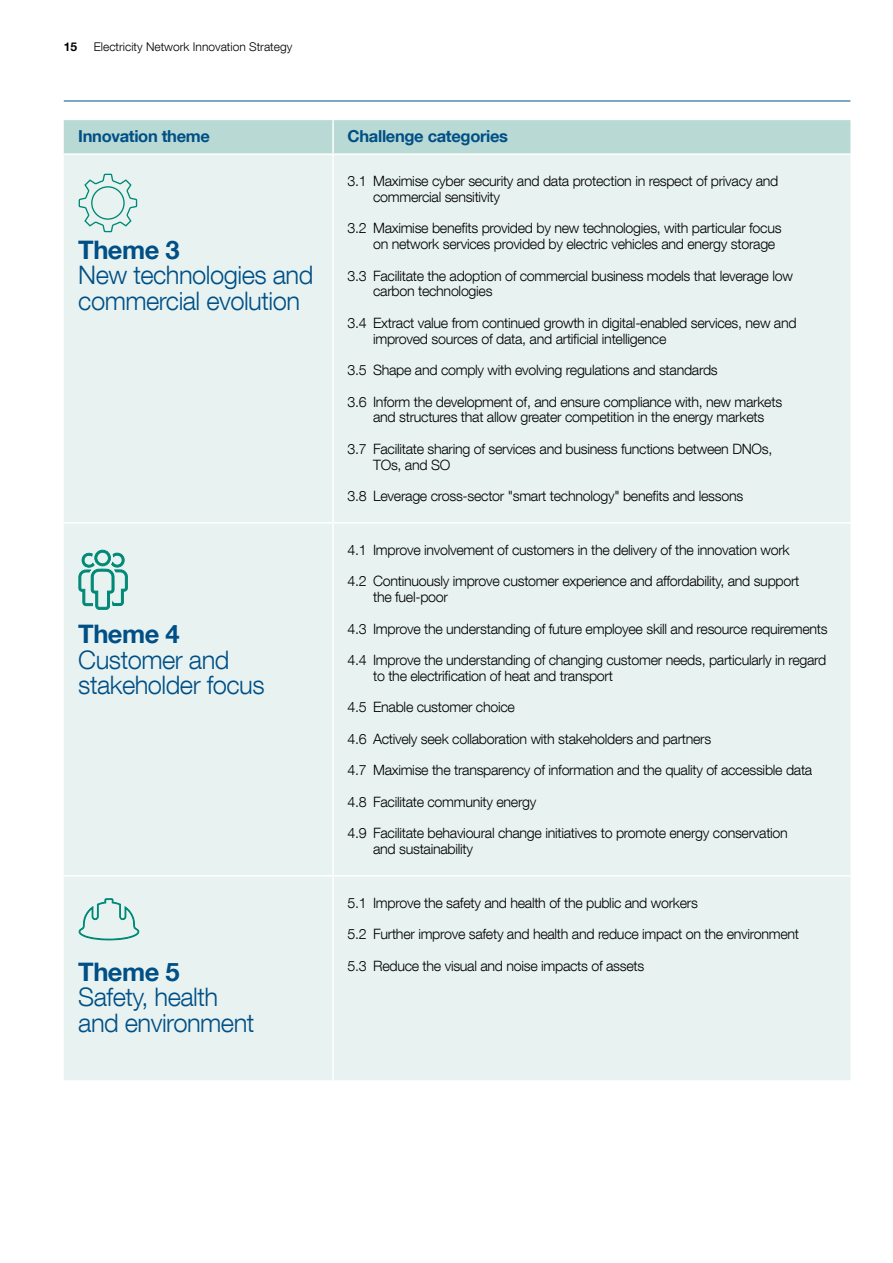
<style>
.page{position:relative;width:893px;height:1263px;background:#fff}
.page>*{position:absolute;margin:0;border:0;box-sizing:border-box;transform-origin:0 0}
.t1{font:300 25.5px/25.5px "Helvetica Neue LT Com";letter-spacing:-.02em;color:#004f86}
.t2{font:700 25.5px "Helvetica Neue LT Com";letter-spacing:-.02em;color:#004f86}
.t3{font:700 16.5px "Helvetica Neue LT Com";letter-spacing:-.02em;color:#004f86}
.t4{font:300 14.25px/15.8px "Helvetica Neue LT Com";letter-spacing:-.02em;color:#000}
.t5{font:300 12px "Helvetica Neue LT Com";color:#000}
.t6{font:700 12px "Helvetica Neue LT Com";color:#000}
</style>
<div class="page">
<div style="left:64px;top:120px;width:786px;height:33px;background:#b9dad4"></div>
<div style="left:64px;top:155px;width:786px;height:925px;background:#e8f3f1"></div>
<hr style="left:332px;top:120px;width:2px;height:33px;background:#fff">
<hr style="left:332px;top:155px;width:2px;height:367px;background:#fff">
<hr style="left:64px;top:522px;width:269px;height:2px;background:#fff">
<hr style="left:333px;top:522px;width:517px;height:2px;background:#fff">
<hr style="left:332px;top:524px;width:2px;height:351px;background:#fff">
<hr style="left:64px;top:875px;width:269px;height:1px;background:#fff">
<hr style="left:333px;top:875px;width:517px;height:1px;background:#fff">
<hr style="left:332px;top:876px;width:2px;height:204px;background:#fff">
<svg style="left:78px;top:164px;width:60px;height:78px;background:#d2e8e5"></svg>
<svg style="left:78px;top:550px;width:50px;height:60px;background:#9dd0c9"></svg>
<svg style="left:78px;top:898px;width:62px;height:67px;background:#d2e8e5"></svg>
<hr style="left:64px;top:101px;width:786px;height:1px;background:#004f86">
<p class="t6" style="left:64px;top:39px;width:15px">15</p>
<p class="t5" style="left:94px;top:39px;width:200px">Electricity Network Innovation Strategy</p>
<p class="t3" style="left:78px;top:126px;width:133px">Innovation theme</p>
<p class="t3" style="left:348px;top:126px;width:162px">Challenge categories</p>
<h1 class="t2" style="left:78px;top:234px;width:103px">Theme 3</h1>
<h1 class="t1" style="left:78px;top:262px;width:237px">New technologies and commercial evolution</h1>
<h1 class="t2" style="left:78px;top:618px;width:103px">Theme 4</h1>
<h1 class="t1" style="left:78px;top:646px;width:188px">Customer and stakeholder focus</h1>
<h1 class="t2" style="left:78px;top:955px;width:103px">Theme 5</h1>
<h1 class="t1" style="left:78px;top:984px;width:178px">Safety, health and environment</h1>
<p class="t4" style="left:373px;top:173px;width:407px;text-indent:-26px">3.1 Maximise cyber security and data protection in respect of privacy and commercial sensitivity</p>
<p class="t4" style="left:373px;top:220px;width:410px;text-indent:-26px">3.2 Maximise benefits provided by new technologies, with particular focus on network services provided by electric vehicles and energy storage</p>
<p class="t4" style="left:373px;top:267px;width:421px;text-indent:-26px">3.3 Facilitate the adoption of commercial business models that leverage low carbon technologies</p>
<p class="t4" style="left:373px;top:315px;width:425px;text-indent:-26px">3.4 Extract value from continued growth in digital-enabled services, new and improved sources of data, and artificial intelligence</p>
<p class="t4" style="left:348px;top:362px;width:372px">3.5 Shape and comply with evolving regulations and standards</p>
<p class="t4" style="left:348px;top:393px;width:436px;text-align:center">3.6 Inform the development of, and ensure compliance with, new markets and structures that allow greater competition in the energy markets</p>
<p class="t4" style="left:373px;top:441px;width:401px;text-indent:-26px">3.7 Facilitate sharing of services and business functions between DNOs,<br>TOs, and SO</p>
<p class="t4" style="left:348px;top:488px;width:397px">3.8 Leverage cross-sector "smart technology" benefits and lessons</p>
<p class="t4" style="left:348px;top:541px;width:444px">4.1 Improve involvement of customers in the delivery of the innovation work</p>
<p class="t4" style="left:373px;top:573px;width:428px;text-indent:-26px">4.2 Continuously improve customer experience and affordability, and support the fuel-poor</p>
<p class="t4" style="left:348px;top:620px;width:482px">4.3 Improve the understanding of future employee skill and resource requirements</p>
<p class="t4" style="left:373px;top:652px;width:455px;text-indent:-26px">4.4 Improve the understanding of changing customer needs, particularly in regard to the electrification of heat and transport</p>
<p class="t4" style="left:348px;top:699px;width:169px">4.5 Enable customer choice</p>
<p class="t4" style="left:348px;top:731px;width:365px">4.6 Actively seek collaboration with stakeholders and partners</p>
<p class="t4" style="left:348px;top:762px;width:466px">4.7 Maximise the transparency of information and the quality of accessible data</p>
<p class="t4" style="left:348px;top:794px;width:190px">4.8 Facilitate community energy</p>
<p class="t4" style="left:373px;top:825px;width:416px;text-indent:-26px">4.9 Facilitate behavioural change initiatives to promote energy conservation and sustainability</p>
<p class="t4" style="left:348px;top:894px;width:352px">5.1 Improve the safety and health of the public and workers</p>
<p class="t4" style="left:348px;top:926px;width:453px">5.2 Further improve safety and health and reduce impact on the environment</p>
<p class="t4" style="left:348px;top:957px;width:298px">5.3 Reduce the visual and noise impacts of assets</p>
</div>
